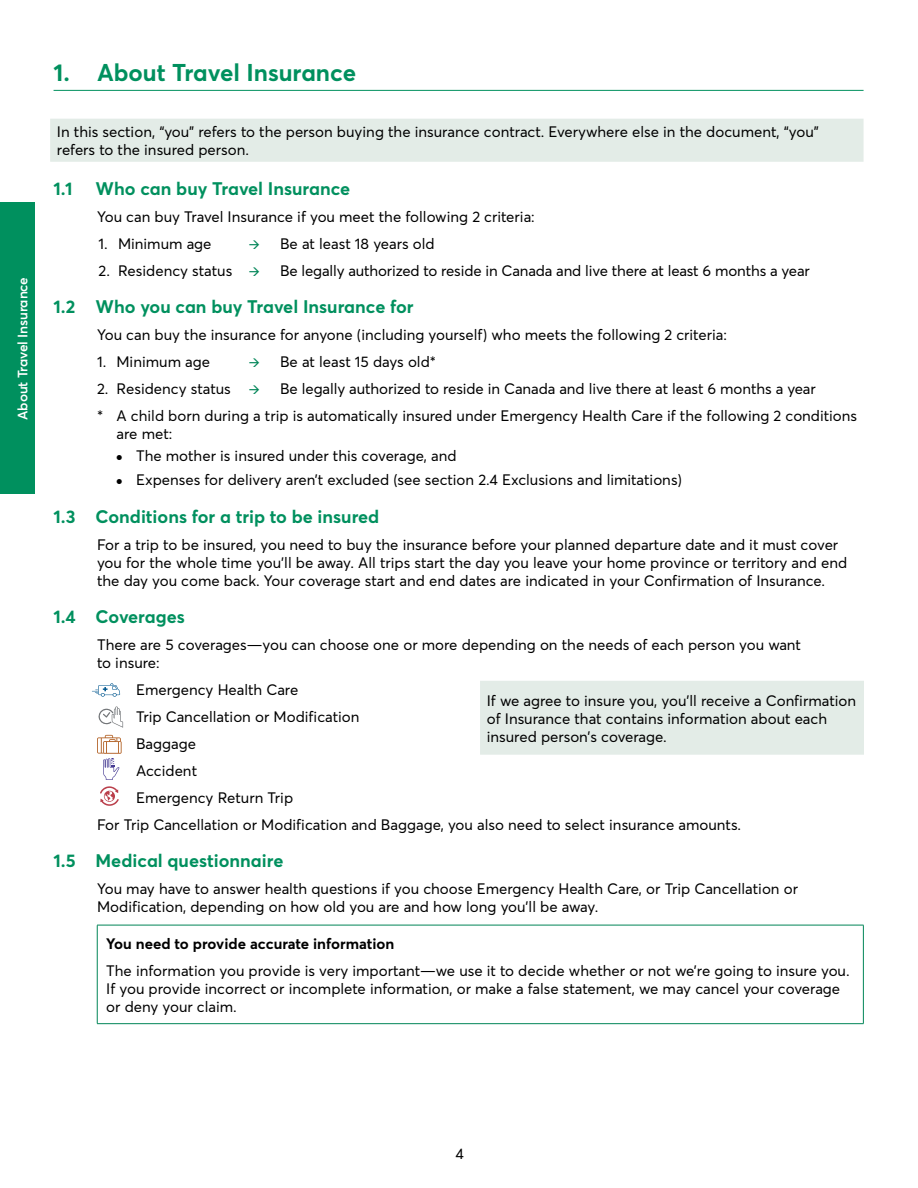
<style>
.page{position:relative;width:918px;height:1188px;background:#fff}
.page>*{position:absolute;margin:0;border:0;box-sizing:border-box;transform-origin:0 0}
.t1{font:700 24px "Averta";color:#00905e}
.t2{font:700 18px "Averta";color:#00905e}
.t3{font:15px/18px "Averta";color:#000}
.t4{font:700 15px "Averta";color:#000}
.t5{font:600 13.5px "Averta";letter-spacing:-.01em;color:#fff}
.s1{color:#008557}
.s2{font-size:9px}
</style>
<div class="page">
<div style="left:0;top:203px;width:34px;height:291px;background:#00905e"></div>
<hr style="left:54px;top:90px;width:810px;height:1px;background:#00905e">
<hr style="left:97px;top:925px;width:767px;height:1px;background:#008557">
<hr style="left:97px;top:925px;width:1px;height:98px;background:#008557">
<hr style="left:863px;top:925px;width:1px;height:98px;background:#008557">
<hr style="left:97px;top:1023px;width:767px;height:1px;background:#008557">
<div style="left:50px;top:119px;width:814px;height:43px;background:#e3ece7"></div>
<div style="left:480px;top:681px;width:384px;height:74px;background:#e3ece7"></div>
<svg style="left:92px;top:683px;width:28px;height:14px"></svg>
<svg style="left:99px;top:706px;width:24px;height:22px"></svg>
<svg style="left:97px;top:735px;width:25px;height:45px"></svg>
<svg style="left:100px;top:786px;width:19px;height:20px"></svg>
<p class="t5" style="left:14px;top:420px;width:144px;rotate:-90deg">About Travel Insurance</p>
<h1 class="t1" style="left:54px;top:57px;width:304px">1. About Travel Insurance</h1>
<p class="t3" style="left:57px;top:123px;width:763px">In this section, “you” refers to the person buying the insurance contract. Everywhere else in the document, “you” refers to the insured person.</p>
<p class="t2" style="left:54px;top:177px;width:20px">1.1</p>
<p class="t2" style="left:96px;top:177px;width:256px">Who can buy Travel Insurance</p>
<p class="t3" style="left:97px;top:207px;width:439px">You can buy Travel Insurance if you meet the following 2 criteria:</p>
<p class="t3" style="left:99px;top:234px;width:115px">1. Minimum age</p>
<p class="t3" style="left:249px;top:234px;width:188px"><span class="s1">→</span> Be at least 18 years old</p>
<p class="t3" style="left:99px;top:261px;width:163px">2. Residency status <span class="s1">→</span></p>
<p class="t3" style="left:280px;top:261px;width:531px">Be legally authorized to reside in Canada and live there at least 6 months a year</p>
<p class="t2" style="left:54px;top:295px;width:362px">1.2 Who you can buy Travel Insurance for</p>
<p class="t3" style="left:97px;top:325px;width:631px">You can buy the insurance for anyone (including yourself) who meets the following 2 criteria:</p>
<p class="t3" style="left:97px;top:352px;width:115px">1. Minimum age</p>
<p class="t3" style="left:249px;top:352px;width:189px"><span class="s1">→</span> Be at least 15 days old*</p>
<p class="t3" style="left:97px;top:379px;width:165px">2. Residency status <span class="s1">→</span></p>
<p class="t3" style="left:97px;top:375px;width:762px;line-height:27px;text-indent:183px">Be legally authorized to reside in Canada and live there at least 6 months a year<br>* A child born during a trip is automatically insured under Emergency Health Care if the following 2 conditions</p>
<p class="t3" style="left:117px;top:424px;width:57px">are met:</p>
<p class="t3" style="left:117px;top:447px;width:341px"><span class="s2">●</span> The mother is insured under this coverage, and</p>
<p class="t3" style="left:117px;top:471px;width:567px"><span class="s2">●</span> Expenses for delivery aren’t excluded (see section 2.4 Exclusions and limitations)</p>
<p class="t2" style="left:54px;top:505px;width:327px">1.3 Conditions for a trip to be insured</p>
<p class="t3" style="left:97px;top:535px;width:752px">For a trip to be insured, you need to buy the insurance before your planned departure date and it must cover you for the whole time you’ll be away. All trips start the day you leave your home province or territory and end the day you come back. Your coverage start and end dates are indicated in your Confirmation of Insurance.</p>
<p class="t2" style="left:54px;top:605px;width:133px">1.4 Coverages</p>
<p class="t3" style="left:97px;top:635px;width:706px">There are 5 coverages—you can choose one or more depending on the needs of each person you want to insure:</p>
<p class="t3" style="left:136px;top:680px;width:164px">Emergency Health Care</p>
<p class="t3" style="left:136px;top:707px;width:225px">Trip Cancellation or Modification</p>
<p class="t3" style="left:136px;top:734px;width:62px">Baggage</p>
<p class="t3" style="left:136px;top:761px;width:63px">Accident</p>
<p class="t3" style="left:136px;top:788px;width:159px">Emergency Return Trip</p>
<p class="t3" style="left:97px;top:815px;width:646px">For Trip Cancellation or Modification and Baggage, you also need to select insurance amounts.</p>
<p class="t2" style="left:54px;top:849px;width:231px">1.5 Medical questionnaire</p>
<p class="t3" style="left:97px;top:880px;width:703px">You may have to answer health questions if you choose Emergency Health Care, or Trip Cancellation or<br>Modification, depending on how old you are and how long you’ll be away.</p>
<p class="t4" style="left:106px;top:934px;width:290px">You need to provide accurate information</p>
<p class="t3" style="left:106px;top:961px;width:745px">The information you provide is very important—we use it to decide whether or not we’re going to insure you.<br>If you provide incorrect or incomplete information, or make a false statement, we may cancel your coverage or deny your claim.</p>
<p class="t3" style="left:487px;top:691px;width:371px">If we agree to insure you, you’ll receive a Confirmation of Insurance that contains information about each insured person’s coverage.</p>
<p class="t3" style="left:456px;top:1145px;width:10px">4</p>
</div>
